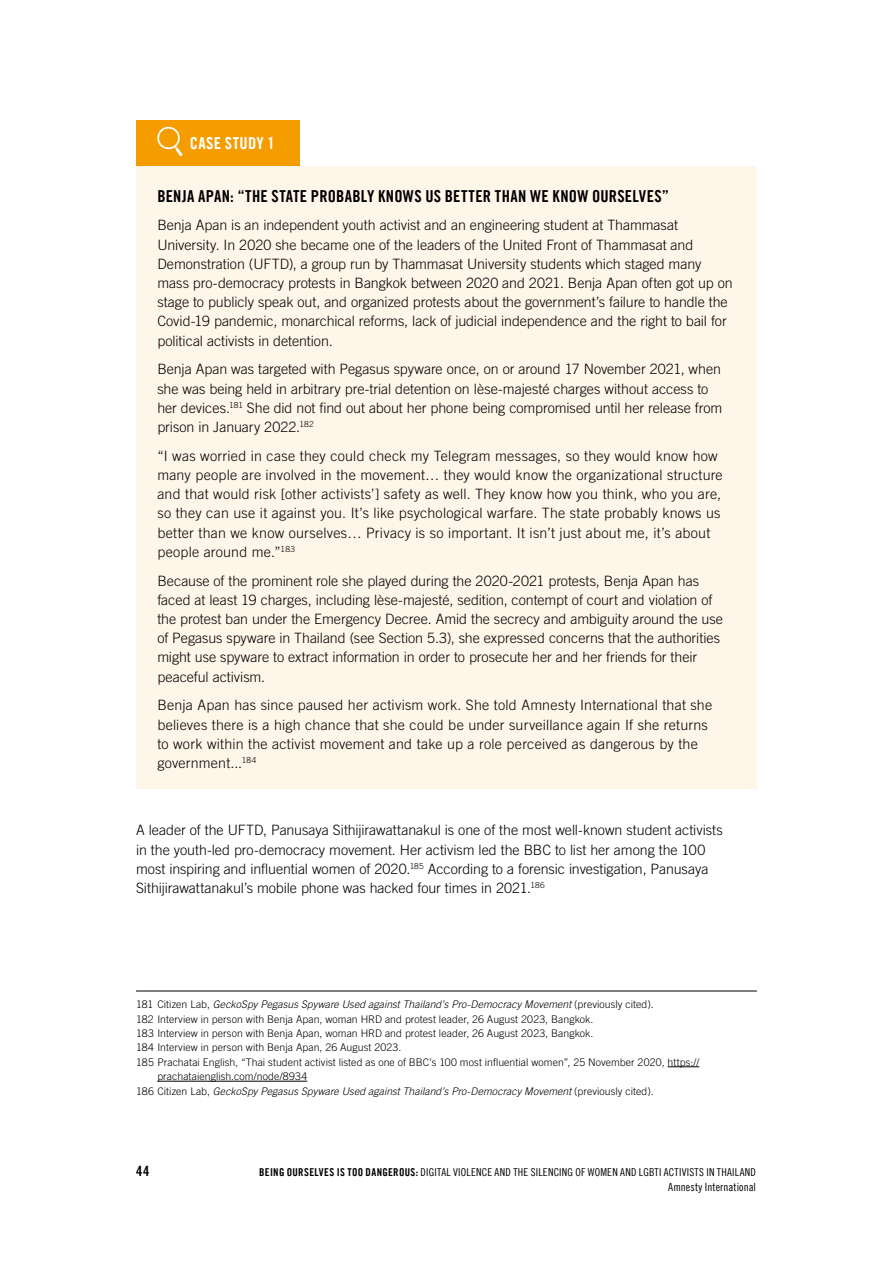
<style>
.page{position:relative;width:893px;height:1263px;background:#fff}
.page>*{position:absolute;margin:0;border:0;box-sizing:border-box;transform-origin:0 0}
.t1{font:16.5px "Amnesty Trade Gothic Bd Cn 20";letter-spacing:.02em;color:#000}
.t2{font:16.5px "Amnesty Trade Gothic Bd Cn 20";letter-spacing:.02em;color:#fff}
.body_text{font:300 14.25px/19.2px "Amnesty Trade Gothic";color:#000}
.t3{font:14.25px "Amnesty Trade Gothic Bd Cn 20";color:#000}
.t4{font:11.25px "Amnesty Trade Gothic Cn 18";letter-spacing:.005em;color:#000}
.t5{font:10.8px "Amnesty Trade Gothic Cn 18";letter-spacing:.025em;color:#000}
.new_footnotes{font:300 10.5px/14.4px "Amnesty Trade Gothic";letter-spacing:.01em;color:#000}
.new_footnotes-2{font:italic 300 10.5px "Amnesty Trade Gothic";letter-spacing:.005em;color:#000}
.s1{font-style:normal}
.s2{font-family:"Amnesty Trade Gothic Bd Cn 20"}
</style>
<div class="page">
<div style="left:136px;top:120px;width:164px;height:46px;background:#f59c00"></div>
<div style="left:136px;top:166px;width:621px;height:623px;background:#fff6ea"></div>
<svg style="left:157px;top:126px;width:26px;height:30px"></svg>
<hr style="left:136px;top:990px;width:621px;height:1px;background:#000">
<hr style="left:668px;top:1066px;width:31px;height:1px;background:#000">
<hr style="left:157px;top:1081px;width:150px;height:1px;background:#000">
<h3 class="t2" style="left:190px;top:133px;width:86px">CASE STUDY 1</h3>
<h3 class="t1" style="left:157px;top:186px;width:513px">BENJA APAN: “THE STATE PROBABLY KNOWS US BETTER THAN WE KNOW OURSELVES”</h3>
<p class="body_text" style="left:157px;top:216px;width:577px">Benja Apan is an independent youth activist and an engineering student at Thammasat University. In 2020 she became one of the leaders of the United Front of Thammasat and Demonstration (UFTD), a group run by Thammasat University students which staged many mass pro-democracy protests in Bangkok between 2020 and 2021. Benja Apan often got up on stage to publicly speak out, and organized protests about the government’s failure to handle the Covid-19 pandemic, monarchical reforms, lack of judicial independence and the right to bail for political activists in detention.</p>
<p class="body_text" style="left:157px;top:360px;width:567px">Benja Apan was targeted with Pegasus spyware once, on or around 17 November 2021, when she was being held in arbitrary pre-trial detention on lèse-majesté charges without access to her devices.<sup>181</sup> She did not find out about her phone being compromised until her release from prison in January 2022.<sup>182</sup></p>
<p class="body_text" style="left:157px;top:446px;width:567px">“I was worried in case they could check my Telegram messages, so they would know how many people are involved in the movement… they would know the organizational structure and that would risk [other activists’] safety as well. They know how you think, who you are, so they can use it against you. It’s like psychological warfare. The state probably knows us better than we know ourselves… Privacy is so important. It isn’t just about me, it’s about people around me.”<sup>183</sup></p>
<p class="body_text" style="left:157px;top:571px;width:567px">Because of the prominent role she played during the 2020-2021 protests, Benja Apan has faced at least 19 charges, including lèse-majesté, sedition, contempt of court and violation of the protest ban under the Emergency Decree. Amid the secrecy and ambiguity around the use of Pegasus spyware in Thailand (see Section 5.3), she expressed concerns that the authorities might use spyware to extract information in order to prosecute her and her friends for their peaceful activism.</p>
<p class="body_text" style="left:157px;top:696px;width:556px">Benja Apan has since paused her activism work. She told Amnesty International that she believes there is a high chance that she could be under surveillance again If she returns to work within the activist movement and take up a role perceived as dangerous by the government...<sup>184</sup></p>
<p class="body_text" style="left:136px;top:820px;width:588px">A leader of the UFTD, Panusaya Sithijirawattanakul is one of the most well-known student activists in the youth-led pro-democracy movement. Her activism led the BBC to list her among the 100 most inspiring and influential women of 2020.<sup>185</sup> According to a forensic investigation, Panusaya Sithijirawattanakul’s mobile phone was hacked four times in 2021.<sup>186</sup></p>
<p class="new_footnotes-2" style="left:136px;top:998px;width:519px"><span class="s1">181 Citizen Lab,</span> GeckoSpy Pegasus Spyware Used against Thailand’s Pro-Democracy Movement <span class="s1">(previously cited).</span></p>
<p class="new_footnotes" style="left:136px;top:1011px;width:459px">182 Interview in person with Benja Apan, woman HRD and protest leader, 26 August 2023, Bangkok.</p>
<p class="new_footnotes" style="left:136px;top:1026px;width:459px">183 Interview in person with Benja Apan, woman HRD and protest leader, 26 August 2023, Bangkok.</p>
<p class="new_footnotes" style="left:136px;top:1040px;width:267px">184 Interview in person with Benja Apan, 26 August 2023.</p>
<p class="new_footnotes" style="left:157px;top:1055px;width:543px;text-indent:-21px">185 Prachatai English, “Thai student activist listed as one of BBC’s 100 most influential women”, 25 November 2020, https:// prachataienglish.com/node/8934</p>
<p class="new_footnotes-2" style="left:136px;top:1084px;width:519px"><span class="s1">186 Citizen Lab,</span> GeckoSpy Pegasus Spyware Used against Thailand’s Pro-Democracy Movement <span class="s1">(previously cited).</span></p>
<p class="t3" style="left:136px;top:1162px;width:15px">44</p>
<p class="t5" style="left:259px;top:1166px;width:498px"><span class="s2">BEING OURSELVES IS TOO DANGEROUS:</span> DIGITAL VIOLENCE AND THE SILENCING OF WOMEN AND LGBTI ACTIVISTS IN THAILAND</p>
<p class="t4" style="left:668px;top:1180px;width:89px">Amnesty International</p>
</div>
